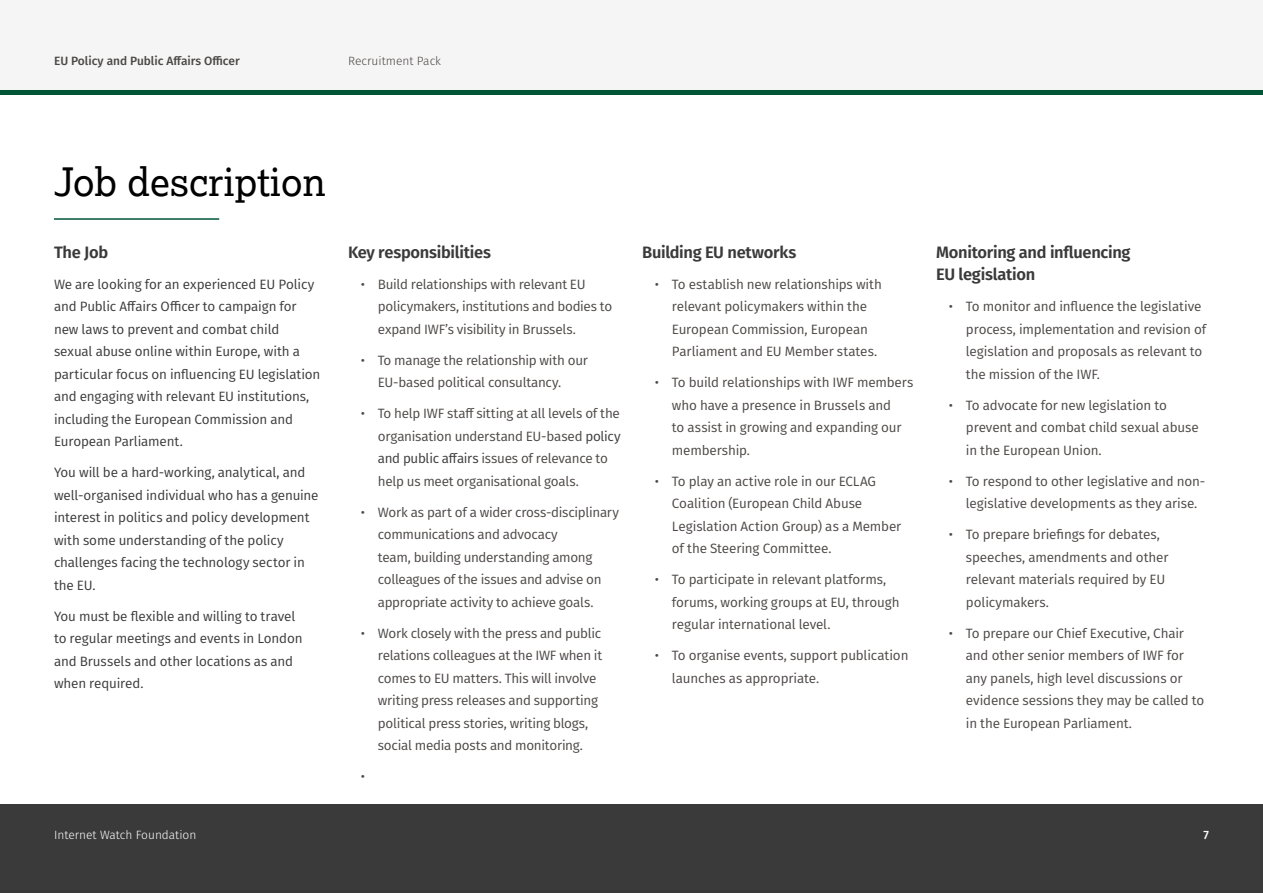
<style>
.page{position:relative;width:1263px;height:893px;background:#fff}
.page>*{position:absolute;margin:0;border:0;box-sizing:border-box;transform-origin:0 0}
.t1{font:39px "Lexia";color:#000}
.t2{font:600 16.5px/22.5px "Fira Sans";letter-spacing:-.02em;color:#3a3a3a}
.t3{font:13.5px/22.5px "Fira Sans";letter-spacing:-.01em;color:#4b4745}
.t4{font:13.5px/22.5px "Fira Sans";letter-spacing:-.01em;color:#3a3a3a}
.t5{font:500 12px "Fira Sans";color:#4b4745}
.t6{font:300 12px "Fira Sans";color:#fff}
.t7{font:300 12px "Fira Sans";color:#4b4745}
.t8{font:500 12px "Fira Sans";color:#fff}
.s1{color:#3a3a3a}
</style>
<div class="page">
<div style="left:0;top:0;width:1263px;height:91px;background:#f5f5f5"></div>
<div style="left:0;top:805px;width:1263px;height:88px;background:#3a3a3a"></div>
<div style="left:0;top:90px;width:1263px;height:5px;background:#005536"></div>
<hr style="left:54px;top:218px;width:165px;height:2px;background:#005536">
<p class="t5" style="left:54px;top:51px;width:187px">EU Policy and Public Affairs Officer</p>
<p class="t7" style="left:348px;top:52px;width:95px">Recruitment Pack</p>
<h1 class="t1" style="left:54px;top:158px;width:273px">Job description</h1>
<p class="t2" style="left:54px;top:240px;width:56px">The Job</p>
<p class="t4" style="left:54px;top:273px;width:268px">We are looking for an experienced EU Policy and Public Affairs Officer to campaign for new laws to prevent and combat child sexual abuse online within Europe, with a particular focus on influencing EU legislation and engaging with relevant EU institutions, including the European Commission and European Parliament.</p>
<p class="t4" style="left:54px;top:461px;width:266px">You will be a hard-working, analytical, and well-organised individual who has a genuine interest in politics and policy development with some understanding of the policy challenges facing the technology sector in the EU.</p>
<p class="t4" style="left:54px;top:605px;width:250px">You must be flexible and willing to travel to regular meetings and events in London and Brussels and other locations as and when required.</p>
<p class="t2" style="left:348px;top:240px;width:144px">Key responsibilities</p>
<p class="t3" style="left:378px;top:273px;width:236px;text-indent:-17px">• Build relationships with relevant EU policymakers, institutions and bodies to expand IWF’s visibility in Brussels.</p>
<p class="t3" style="left:378px;top:349px;width:212px;text-indent:-17px">• To manage the relationship with our<br>EU-based political consultancy.</p>
<p class="t3" style="left:378px;top:402px;width:244px;text-indent:-17px">• To help IWF staff sitting at all levels of the organisation understand EU-based <span class="s1">policy and public affairs</span> issues of relevance to help us meet organisational goals.</p>
<p class="t3" style="left:378px;top:501px;width:243px;text-indent:-17px">• Work as part of a wider cross-disciplinary communications and advocacy<br>team, building understanding among colleagues of the issues and advise on appropriate activity to achieve goals.</p>
<p class="t3" style="left:378px;top:622px;width:226px;text-indent:-17px">• Work closely with the press and public relations colleagues at the IWF when it comes to EU matters. This will involve writing press releases and supporting political press stories, writing blogs, social media posts and monitoring.</p>
<p class="t3" style="left:361px;top:765px;width:6px">•</p>
<p class="t2" style="left:642px;top:240px;width:156px">Building EU networks</p>
<p class="t3" style="left:672px;top:273px;width:212px;text-indent:-17px">• To establish new relationships with relevant policymakers within the European Commission, European Parliament and EU Member states.</p>
<p class="t3" style="left:672px;top:371px;width:243px;text-indent:-17px">• To build relationships with IWF members who have a presence in Brussels and<br>to assist in growing and expanding our membership.</p>
<p class="t3" style="left:672px;top:470px;width:231px;text-indent:-17px">• To play an active role in our ECLAG Coalition (European Child Abuse Legislation Action Group) as a Member of the Steering Committee.</p>
<p class="t3" style="left:672px;top:568px;width:229px;text-indent:-17px">• To participate in relevant platforms, forums, working groups at EU, through regular international level.</p>
<p class="t3" style="left:672px;top:644px;width:238px;text-indent:-17px">• To organise events, support publication launches as appropriate.</p>
<p class="t2" style="left:936px;top:240px;width:196px">Monitoring and influencing<br>EU legislation</p>
<p class="t3" style="left:966px;top:295px;width:242px;text-indent:-17px">• To monitor and influence the legislative process, implementation and revision of legislation and proposals as relevant to the mission of the IWF.</p>
<p class="t3" style="left:966px;top:394px;width:234px;text-indent:-17px">• To advocate for new legislation to prevent and combat child sexual abuse in the European Union.</p>
<p class="t3" style="left:966px;top:470px;width:241px;text-indent:-17px">• To respond to other legislative and non&shy;legislative developments as they arise.</p>
<p class="t3" style="left:966px;top:523px;width:204px;text-indent:-17px">• To prepare briefings for debates, speeches, amendments and other relevant materials required by EU policymakers.</p>
<p class="t3" style="left:966px;top:622px;width:240px;text-indent:-17px">• To prepare our Chief Executive, Chair and other senior members of IWF for any panels, high level discussions or evidence sessions they may be called to in the European Parliament.</p>
<p class="t6" style="left:54px;top:826px;width:144px">Internet Watch Foundation</p>
<p class="t8" style="left:1203px;top:825px;width:7px">7</p>
</div>
